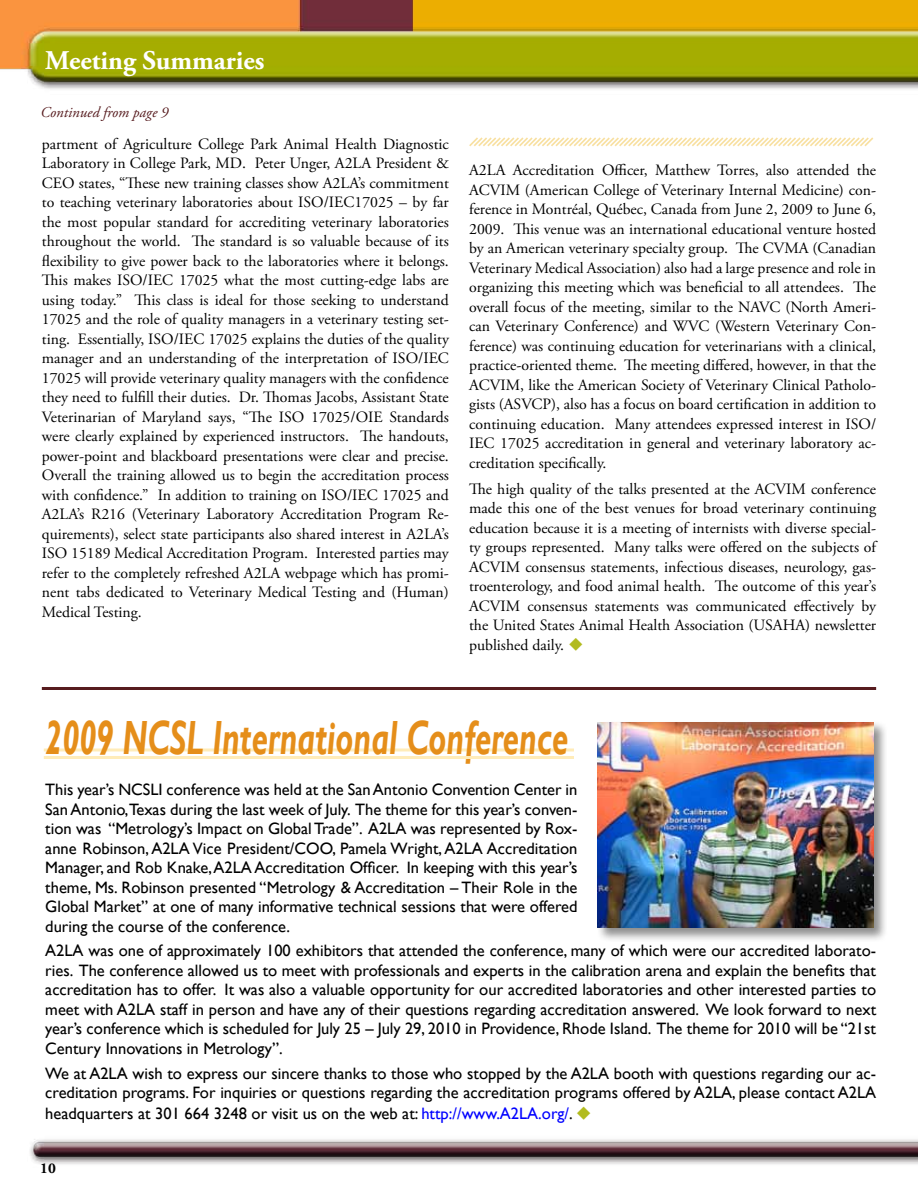
<style>
.page{position:relative;width:918px;height:1188px;background:#fff}
.page>*{position:absolute;margin:0;border:0;box-sizing:border-box;transform-origin:0 0}
.t1{font:italic 700 48px "Gill Sans";color:#e58e1a;scale:.67 1}
.t2{font:700 27px "Adobe Garamond Pro";color:#fff}
.t3{font:16.5px/19.5px "Gill Sans";color:#000;text-align:justify}
.t4{font:15.75px/19.5px "Adobe Garamond Pro";color:#000;text-align:justify}
.t5{font:italic 15px "Adobe Garamond Pro";color:#571c1f}
.t6{font:700 15px "Adobe Garamond Pro";color:#000}
.s1{color:#b2bb1e}
.s2{color:#00f}
</style>
<div class="page">
<img style="left:0;top:0;width:918px;height:1164px">
<svg style="left:467px;top:136px;width:408px;height:12px"></svg>
<hr style="left:42px;top:687px;width:834px;height:3px;background:#571c1f">
<div style="left:596px;top:721px;width:292px;height:222px;background:#000;opacity:.45"></div>
<img style="left:598px;top:722px;width:275px;height:206px">
<hr style="left:44px;top:756px;width:530px;height:3px;background:#ffecb9">
<h2 class="t2" style="left:45px;top:45px;width:221px">Meeting Summaries</h2>
<p class="t5" style="left:40px;top:104px;width:129px">Continued from page 9</p>
<p class="t4" style="left:42px;top:135px;width:409px">partment of Agriculture College Park Animal Health Diagnostic Laboratory in College Park, MD. Peter Unger, A2LA President &amp; CEO states, “These new training classes show A2LA’s commitment to teaching veterinary laboratories about ISO/IEC17025 – by far the most popular standard for accrediting veterinary laboratories throughout the world. The standard is so valuable because of its flexibility to give power back to the laboratories where it belongs.<br>This makes ISO/IEC 17025 what the most cutting-edge labs are using today.” This class is ideal for those seeking to understand 17025 and the role of quality managers in a veterinary testing set&shy;ting. Essentially, ISO/IEC 17025 explains the duties of the quality manager and an understanding of the interpretation of ISO/IEC 17025 will provide veterinary quality managers with the confidence they need to fulfill their duties. Dr. Thomas Jacobs, Assistant State Veterinarian of Maryland says, “The ISO 17025/OIE Standards were clearly explained by experienced instructors. The handouts, power-point and blackboard presentations were clear and precise.<br>Overall the training allowed us to begin the accreditation process with confidence.” In addition to training on ISO/IEC 17025 and A2LA’s R216 (Veterinary Laboratory Accreditation Program Re&shy;quirements), select state participants also shared interest in A2LA’s ISO 15189 Medical Accreditation Program. Interested parties may refer to the completely refreshed A2LA webpage which has promi&shy;nent tabs dedicated to Veterinary Medical Testing and (Human)<br>Medical Testing.</p>
<p class="t4" style="left:469px;top:161px;width:409px">A2LA Accreditation Officer, Matthew Torres, also attended the ACVIM (American College of Veterinary Internal Medicine) con&shy;ference in Montréal, Québec, Canada from June 2, 2009 to June 6, 2009. This venue was an international educational venture hosted by an American veterinary specialty group. The CVMA (Canadian Veterinary Medical Association) also had a large presence and role in organizing this meeting which was beneficial to all attendees. The overall focus of the meeting, similar to the NAVC (North Ameri&shy;can Veterinary Conference) and WVC (Western Veterinary Con&shy;ference) was continuing education for veterinarians with a clinical, practice-oriented theme. The meeting differed, however, in that the ACVIM, like the American Society of Veterinary Clinical Patholo&shy;gists (ASVCP), also has a focus on board certification in addition to continuing education. Many attendees expressed interest in ISO/ IEC 17025 accreditation in general and veterinary laboratory ac&shy;creditation specifically.</p>
<p class="t4" style="left:469px;top:480px;width:409px">The high quality of the talks presented at the ACVIM conference made this one of the best venues for broad veterinary continuing education because it is a meeting of internists with diverse special&shy;ty groups represented. Many talks were offered on the subjects of ACVIM consensus statements, infectious diseases, neurology, gas&shy;troenterology, and food animal health. The outcome of this year’s ACVIM consensus statements was communicated effectively by the United States Animal Health Association (USAHA) newsletter published daily. <span class="s1">◆</span></p>
<h1 class="t1" style="left:45px;top:710px;width:782px">2009 NCSL International Conference</h1>
<p class="t3" style="left:45px;top:780px;width:534px">This year’s NCSLI conference was held at the San Antonio Convention Center in San Antonio,Texas during the last week of July. The theme for this year’s conven&shy;tion was “Metrology’s Impact on Global Trade”. A2LA was represented by Rox&shy;anne Robinson, A2LA Vice President/COO, Pamela Wright, A2LA Accreditation Manager, and Rob Knake, A2LA Accreditation Officer. In keeping with this year’s theme, Ms. Robinson presented “Metrology &amp; Accreditation – Their Role in the Global Market” at one of many informative technical sessions that were offered during the course of the conference.</p>
<p class="t3" style="left:45px;top:941px;width:832px">A2LA was one of approximately 100 exhibitors that attended the conference, many of which were our accredited laborato&shy;ries. The conference allowed us to meet with professionals and experts in the calibration arena and explain the benefits that accreditation has to offer. It was also a valuable opportunity for our accredited laboratories and other interested parties to meet with A2LA staff in person and have any of their questions regarding accreditation answered. We look forward to next year’s conference which is scheduled for July 25 – July 29, 2010 in Providence, Rhode Island. The theme for 2010 will be “21st Century Innovations in Metrology”.</p>
<p class="t3" style="left:45px;top:1064px;width:832px;line-height:20.1px">We at A2LA wish to express our sincere thanks to those who stopped by the A2LA booth with questions regarding our ac&shy;creditation programs. For inquiries or questions regarding the accreditation programs offered by A2LA, please contact A2LA headquarters at 301 664 3248 or visit us on the web at: <span class="s2">http://www.A2LA.org/</span>. <span class="s1">◆</span></p>
<p class="t6" style="left:40px;top:1159px;width:17px">10</p>
</div>
